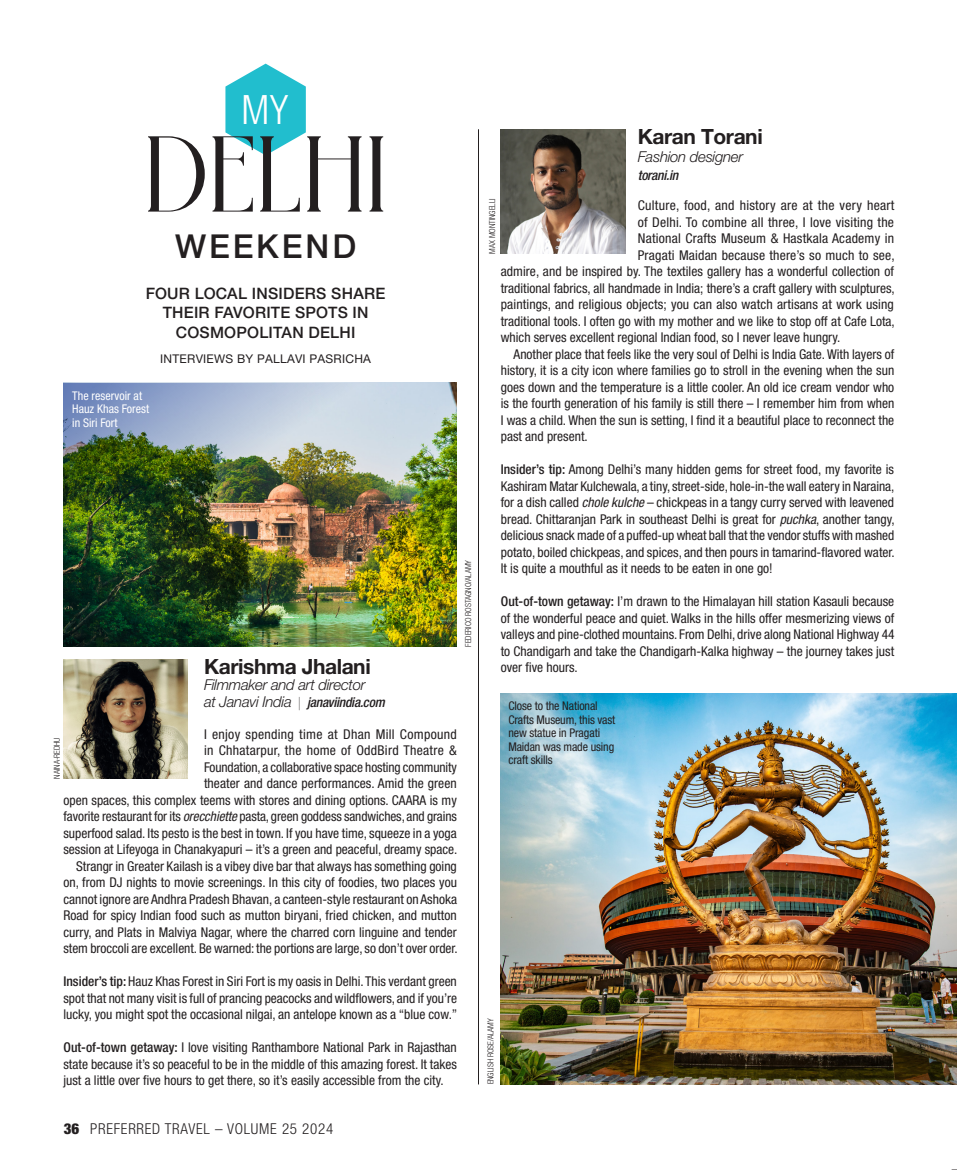
<style>
.page{position:relative;width:957px;height:1170px;background:#fff}
.page>*{position:absolute;margin:0;border:0;box-sizing:border-box;transform-origin:0 0}
.t1{font:88.5px "Astralaga";letter-spacing:.005em;color:#231f20}
.t2{font:300 condensed 40.5px "Helvetica Neue LT Pro";color:#fff}
.t3{font:500 33px "Helvetica Neue LT Pro";letter-spacing:.085em;color:#231f20}
.Justified_Sans{font:700 21px "Helvetica Neue LT Pro";letter-spacing:-.02em;color:#231f20}
.t4{font:500 15.75px/19.5px "Helvetica Neue LT Pro";letter-spacing:.015em;color:#231f20;text-align:center}
.Justified_Sans-2{font:italic 300 15px "Helvetica Neue LT Pro";letter-spacing:-.02em;color:#231f20}
.t5{font:300 condensed 15px "Helvetica Neue LT Pro";letter-spacing:.05em;color:#231f20}
.Justified_Sans-3{font:condensed 13.5px/16.5px "Helvetica Neue LT Pro";color:#231f20;text-align:justify}
.Justified_Sans-4{font:condensed 13.5px "Helvetica Neue LT Pro";letter-spacing:.02em;color:#231f20}
.Justified_Sans-5{font:italic 500 condensed 13.5px "Helvetica Neue LT Pro";letter-spacing:-.02em;color:#231f20}
.Justified_Sans-6{font:condensed 12px/13.5px "Helvetica Neue LT Pro";letter-spacing:-.01em;color:#231f20}
.Justified_Sans-7{font:condensed 12px/13.5px "Helvetica Neue LT Pro";color:#fff}
.Justified_Sans-8{font:12px "Helvetica Neue LT Pro";letter-spacing:.02em;color:#231f20}
.Justified_Sans-9{font:300 condensed 8.25px "Helvetica Neue LT Pro";letter-spacing:-.01em;color:#231f20}
.s1{font-weight:300;font-stretch:normal;font-size:15px}
.s2{font-weight:200;font-style:normal;font-size:18px}
.s3{font-style:italic}
.s4{font-weight:500}
.s5{font-weight:900}
</style>
<div class="page">
<img style="left:63px;top:594px;width:394px;height:52px">
<img style="left:63px;top:383px;width:394px;height:211px">
<img style="left:501px;top:693px;width:456px;height:391px">
<img style="left:63px;top:659px;width:124px;height:119px">
<img style="left:501px;top:129px;width:124px;height:124px">
<svg style="left:225px;top:64px;width:81px;height:91px"></svg>
<hr style="left:478px;top:129px;width:1px;height:955px;background:#231f20">
<p class="t2" style="left:241px;top:86px;width:48px">MY</p>
<p class="t1" style="left:144px;top:116px;width:244px">DELHI</p>
<p class="t3" style="left:175px;top:227px;width:183px">WEEKEND</p>
<p class="t4" style="left:146px;top:283px;width:241px">FOUR LOCAL INSIDERS SHARE<br>THEIR FAVORITE SPOTS IN<br>COSMOPOLITAN DELHI</p>
<p class="Justified_Sans-8" style="left:160px;top:352px;width:212px">INTERVIEWS BY PALLAVI PASRICHA</p>
<p class="Justified_Sans-7" style="left:72px;top:389px;width:78px">The reservoir at<br>Hauz Khas Forest in Siri Fort</p>
<p class="Justified_Sans" style="left:204px;top:653px;width:168px">Karishma Jhalani</p>
<p class="Justified_Sans-2" style="left:204px;top:676px;width:163px">Filmmaker and art director</p>
<p class="Justified_Sans-5" style="left:204px;top:694px;width:182px"><span class="s1">at Janavi India</span> <span class="s2">|</span> janaviindia.com</p>
<p class="Justified_Sans-3" style="left:63px;top:725px;width:395px;text-align:right">I enjoy spending time at Dhan Mill Compound<br>in Chhatarpur, the home of OddBird Theatre &amp;<br>Foundation, a collaborative space hosting community<br>theater and dance performances. Amid the green<br>open spaces, this complex teems with stores and dining options. CAARA is my favorite restaurant for its <span class="s3">orecchiette</span> pasta, green goddess sandwiches, and grains superfood salad. Its pesto is the best in town. If you have time, squeeze in a yoga session at Lifeyoga in Chanakyapuri – it’s a green and peaceful, dreamy space.</p>
<p class="Justified_Sans-3" style="left:63px;top:857px;width:396px;text-indent:13px">Strangr in Greater Kailash is a vibey dive bar that always has something going on, from DJ nights to movie screenings. In this city of foodies, two places you cannot ignore are Andhra Pradesh Bhavan, a canteen-style restaurant on Ashoka Road for spicy Indian food such as mutton biryani, fried chicken, and mutton curry, and Plats in Malviya Nagar, where the charred corn linguine and tender stem broccoli are excellent. Be warned: the portions are large, so don’t over order.</p>
<p class="Justified_Sans-3" style="left:63px;top:972px;width:395px"><span class="s4">Insider’s tip:</span> Hauz Khas Forest in Siri Fort is my oasis in Delhi. This verdant green spot that not many visit is full of prancing peacocks and wildflowers, and if you’re lucky, you might spot the occasional nilgai, an antelope known as a “blue cow.”</p>
<p class="Justified_Sans-3" style="left:63px;top:1038px;width:395px"><span class="s4">Out-of-town getaway:</span> I love visiting Ranthambore National Park in Rajasthan state because it’s so peaceful to be in the middle of this amazing forest. It takes just a little over five hours to get there, so it’s easily accessible from the city.</p>
<p class="Justified_Sans-9" style="left:52px;top:778px;width:43px;rotate:-90deg">NAINA-REDHU</p>
<p class="Justified_Sans-9" style="left:463px;top:646px;width:88px;rotate:-90deg">FEDERICO ROSTAGNO/ALAMY</p>
<p class="t5" style="left:64px;top:1119px;width:271px"><span class="s5">36</span> PREFERRED TRAVEL – VOLUME 25 2024</p>
<p class="Justified_Sans" style="left:638px;top:124px;width:126px">Karan Torani</p>
<p class="Justified_Sans-2" style="left:638px;top:148px;width:107px">Fashion designer</p>
<p class="Justified_Sans-5" style="left:638px;top:167px;width:42px">torani.in</p>
<p class="Justified_Sans-9" style="left:487px;top:253px;width:57px;rotate:-90deg">MAX MONTINGELLI</p>
<p class="Justified_Sans-4" style="left:638px;top:197px;width:258px">Culture, food, and history are at the very heart</p>
<p class="Justified_Sans-3" style="left:638px;top:213px;width:258px">of Delhi. To combine all three, I love visiting the</p>
<p class="Justified_Sans-3" style="left:638px;top:230px;width:258px">National Crafts Museum &amp; Hastkala Academy in</p>
<p class="Justified_Sans-3" style="left:638px;top:246px;width:258px">Pragati Maidan because there’s so much to see,</p>
<p class="Justified_Sans-3" style="left:501px;top:263px;width:395px">admire, and be inspired by. The textiles gallery has a wonderful collection of</p>
<p class="Justified_Sans-3" style="left:501px;top:279px;width:395px">traditional fabrics, all handmade in India; there’s a craft gallery with sculptures,</p>
<p class="Justified_Sans-3" style="left:501px;top:296px;width:395px">paintings, and religious objects; you can also watch artisans at work using</p>
<p class="Justified_Sans-3" style="left:501px;top:312px;width:395px">traditional tools. I often go with my mother and we like to stop off at Cafe Lota,</p>
<p class="Justified_Sans-3" style="left:501px;top:329px;width:341px">which serves excellent regional Indian food, so I never leave hungry.</p>
<p class="Justified_Sans-3" style="left:501px;top:345px;width:395px;text-indent:13px">Another place that feels like the very soul of Delhi is India Gate. With layers of history, it is a city icon where families go to stroll in the evening when the sun goes down and the temperature is a little cooler. An old ice cream vendor who is the fourth generation of his family is still there – I remember him from when I was a child. When the sun is setting, I find it a beautiful place to reconnect the past and present.</p>
<p class="Justified_Sans-3" style="left:501px;top:461px;width:395px"><span class="s4">Insider’s tip:</span> Among Delhi’s many hidden gems for street food, my favorite is Kashiram Matar Kulchewala, a tiny, street-side, hole-in-the wall eatery in Naraina, for a dish called <span class="s3">chole kulche</span> – chickpeas in a tangy curry served with leavened bread. Chittaranjan Park in southeast Delhi is great for <span class="s3">puchka</span>, another tangy, delicious snack made of a puffed-up wheat ball that the vendor stuffs with mashed potato, boiled chickpeas, and spices, and then pours in tamarind-flavored water.<br>It is quite a mouthful as it needs to be eaten in one go!</p>
<p class="Justified_Sans-3" style="left:501px;top:593px;width:395px"><span class="s4">Out-of-town getaway:</span> I’m drawn to the Himalayan hill station Kasauli because of the wonderful peace and quiet. Walks in the hills offer mesmerizing views of valleys and pine-clothed mountains. From Delhi, drive along National Highway 44 to Chandigarh and take the Chandigarh-Kalka highway – the journey takes just over five hours.</p>
<p class="Justified_Sans-6" style="left:508px;top:698px;width:108px">Close to the National<br>Crafts Museum, this vast new statue in Pragati<br>Maidan was made using craft skills</p>
<p class="Justified_Sans-9" style="left:486px;top:1084px;width:68px;rotate:-90deg">ENGLISH ROSE/ALAMY</p>
</div>
